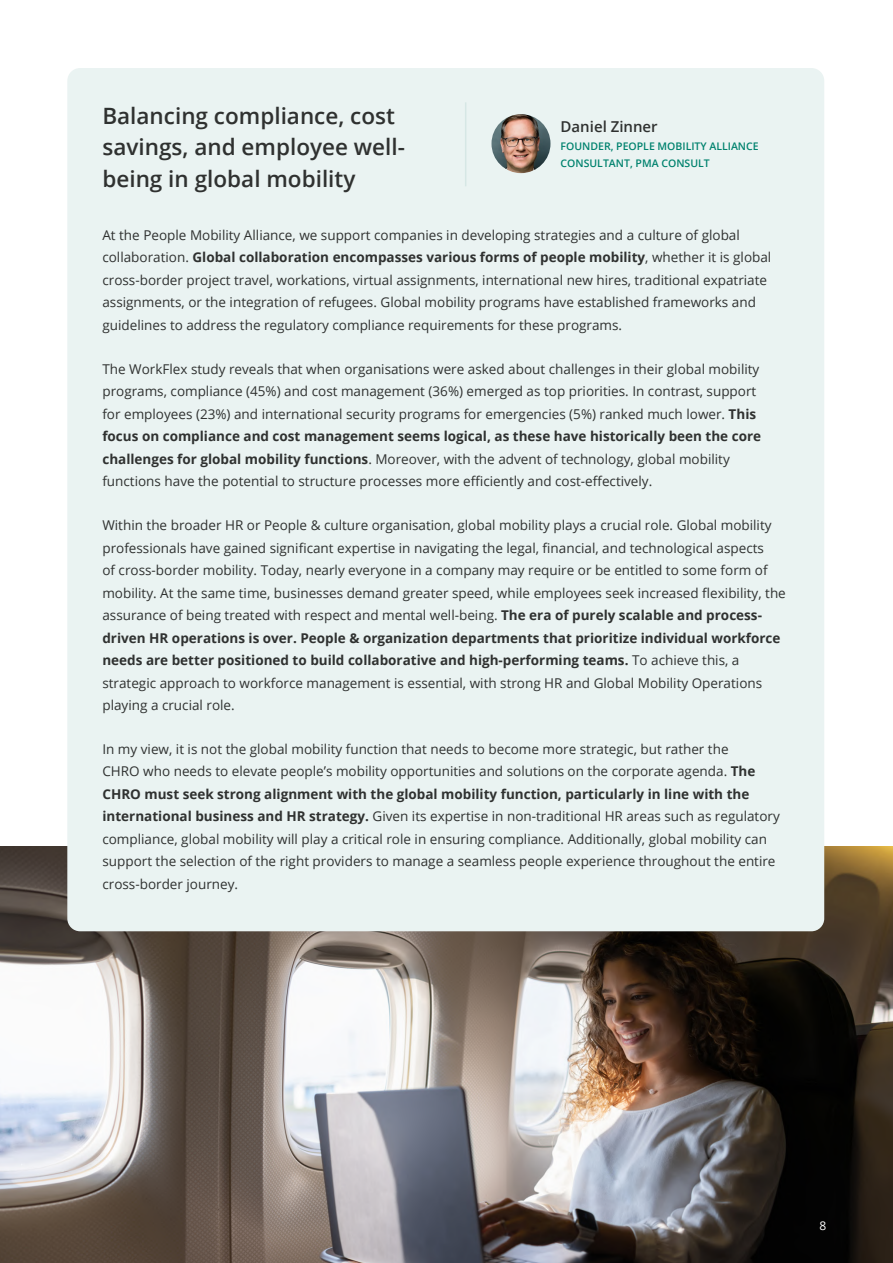
<style>
.page{position:relative;width:893px;height:1263px;background:#fff}
.page>*{position:absolute;margin:0;border:0;box-sizing:border-box;transform-origin:0 0}
.t1{font:600 22.5px/31.5px "Open Sans";color:#2f3130}
.t2{font:600 15px "Open Sans";color:#2f3130}
.t3{font:13.5px/22.5px "Open Sans";color:#2f3130}
.t4{font:12px "Open Sans";color:#fff}
.t5{font:600 10.5px/16.5px "Open Sans";color:#00826e}
.s1{font-weight:700}
</style>
<div class="page">
<img style="left:0;top:846px;width:893px;height:417px">
<div style="left:67px;top:68px;width:757px;height:863px;background:#eaf3f2;border-radius:13px"></div>
<img style="left:491px;top:114px;width:59px;height:59px;border-radius:29px">
<h1 class="t1" style="left:102px;top:99px;width:304px">Balancing compliance, cost savings, and employee well&shy;being in global mobility</h1>
<p class="t3" style="left:102px;top:223px;width:670px">At the People Mobility Alliance, we support companies in developing strategies and a culture of global collaboration. <span class="s1">Global collaboration encompasses various forms of people mobility</span>, whether it is global cross-border project travel, workations, virtual assignments, international new hires, traditional expatriate assignments, or the integration of refugees. Global mobility programs have established frameworks and guidelines to address the regulatory compliance requirements for these programs.</p>
<p class="t3" style="left:102px;top:357px;width:660px">The WorkFlex study reveals that when organisations were asked about challenges in their global mobility programs, compliance (45%) and cost management (36%) emerged as top priorities. In contrast, support for employees (23%) and international security programs for emergencies (5%) ranked much lower. <span class="s1">This focus on compliance and cost management seems logical, as these have historically been the core challenges for global mobility functions</span>. Moreover, with the advent of technology, global mobility functions have the potential to structure processes more efficiently and cost-effectively.</p>
<p class="t3" style="left:102px;top:513px;width:685px">Within the broader HR or People &amp; culture organisation, global mobility plays a crucial role. Global mobility professionals have gained significant expertise in navigating the legal, financial, and technological aspects<br>of cross-border mobility. Today, nearly everyone in a company may require or be entitled to some form of mobility. At the same time, businesses demand greater speed, while employees seek increased flexibility, the assurance of being treated with respect and mental well-being. <span class="s1">The era of purely scalable and process&shy;driven HR operations is over. People &amp; organization departments that prioritize individual workforce needs are better positioned to build collaborative and high-performing teams.</span> To achieve this, a strategic approach to workforce management is essential, with strong HR and Global Mobility Operations playing a crucial role.</p>
<p class="t3" style="left:102px;top:737px;width:679px">In my view, it is not the global mobility function that needs to become more strategic, but rather the<br>CHRO who needs to elevate people’s mobility opportunities and solutions on the corporate agenda. <span class="s1">The CHRO must seek strong alignment with the global mobility function, particularly in line with the international business and HR strategy.</span> Given its expertise in non-traditional HR areas such as regulatory compliance, global mobility will play a critical role in ensuring compliance. Additionally, global mobility can support the selection of the right providers to manage a seamless people experience throughout the entire cross-border journey.</p>
<p class="t2" style="left:561px;top:116px;width:99px">Daniel Zinner</p>
<p class="t5" style="left:561px;top:138px;width:200px">FOUNDER, PEOPLE MOBILITY ALLIANCE<br>CONSULTANT, PMA CONSULT</p>
<p class="t4" style="left:819px;top:1217px;width:8px">8</p>
</div>
